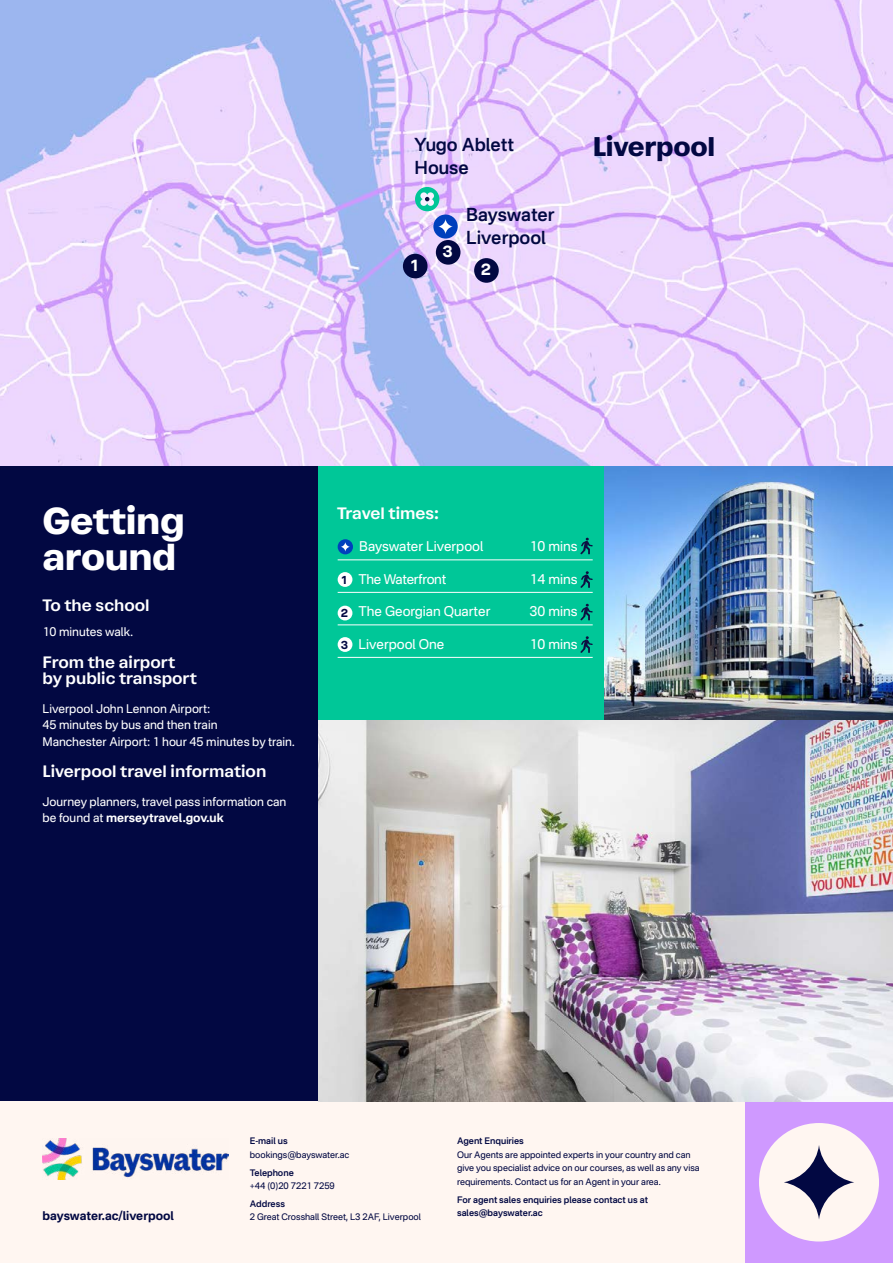
<style>
.page{position:relative;width:893px;height:1263px;background:#fff6f1}
.page>*{position:absolute;margin:0;border:0;box-sizing:border-box;transform-origin:0 0}
.t1{font:700 37.5px/36px "Atak";letter-spacing:-.01em;color:#fff}
.t2{font:700 27px "Atak";letter-spacing:-.01em;color:#020842}
.t3{font:600 18px/23.2px "Nacelle";letter-spacing:-.005em;color:#020842}
.t4{font:700 16.8px "Maison Neue";color:#fff}
.t5{font:600 16.5px/16.5px "Atak";color:#fff}
.t6{font:13.5px "Nacelle";color:#fff}
.t7{font:13.5px "Nacelle";letter-spacing:-.025em;color:#fff}
.t8{font:12px/16.5px "Nacelle";color:#fff}
.t9{font:700 12px "Nacelle";letter-spacing:-.005em;color:#020842}
.t10{font:9px/13.5px "Nacelle";color:#020842}
.t11{font:600 9px/13.5px "Nacelle";letter-spacing:-.005em;color:#020842}
.s1{font-family:"Maison Neue";font-weight:700;font-size:12px;color:#020842}
.s2{font-weight:700}
</style>
<div class="page">
<img style="left:0;top:0;width:893px;height:467px">
<div style="left:745px;top:1101px;width:148px;height:162px;background:#cf99ff"></div>
<div style="left:759px;top:1123px;width:120px;height:118px;background:#fff6f1;border-radius:50%"></div>
<svg style="left:784px;top:1145px;width:70px;height:74px"></svg>
<img style="left:43px;top:1138px;width:186px;height:41px">
<div style="left:403px;top:254px;width:25px;height:24px;background:#020842;border-radius:50%"></div>
<div style="left:474px;top:258px;width:25px;height:25px;background:#020842;border-radius:50%"></div>
<div style="left:436px;top:240px;width:24px;height:25px;background:#020842;border-radius:50%"></div>
<div style="left:433px;top:215px;width:25px;height:24px;background:#0040bd;border-radius:50%"></div>
<svg style="left:438px;top:219px;width:15px;height:15px"></svg>
<div style="left:415px;top:187px;width:24px;height:24px;background:#00c798;border-radius:50%"></div>
<svg style="left:420px;top:192px;width:14px;height:14px"></svg>
<div style="left:0;top:467px;width:319px;height:634px;background:#020842"></div>
<div style="left:319px;top:467px;width:286px;height:253px;background:#00c798"></div>
<img style="left:605px;top:467px;width:288px;height:253px">
<img style="left:319px;top:720px;width:574px;height:381px">
<hr style="left:338px;top:560px;width:255px;height:1px;background:#fff">
<hr style="left:338px;top:592px;width:255px;height:1px;background:#fff">
<hr style="left:338px;top:625px;width:255px;height:1px;background:#fff">
<hr style="left:338px;top:657px;width:255px;height:1px;background:#fff">
<div style="left:338px;top:539px;width:15px;height:15px;background:#0040bd;border-radius:50%"></div>
<svg style="left:341px;top:542px;width:9px;height:10px"></svg>
<svg style="left:580px;top:538px;width:13px;height:16px"></svg>
<div style="left:338px;top:572px;width:14px;height:15px;background:#fff;border-radius:50%"></div>
<svg style="left:580px;top:571px;width:13px;height:17px"></svg>
<div style="left:338px;top:606px;width:14px;height:14px;background:#fff;border-radius:50%"></div>
<svg style="left:580px;top:604px;width:13px;height:16px"></svg>
<div style="left:338px;top:637px;width:14px;height:15px;background:#fff;border-radius:50%"></div>
<svg style="left:580px;top:636px;width:13px;height:17px"></svg>
<h3 class="t3" style="left:415px;top:133px;width:101px">Yugo Ablett<br>House</h3>
<h3 class="t4" style="left:442px;top:239px;width:12px">3</h3>
<h3 class="t3" style="left:466px;top:202px;width:90px">Bayswater<br>Liverpool</h3>
<h3 class="t4" style="left:411px;top:253px;width:9px">1</h3>
<h3 class="t4" style="left:481px;top:257px;width:12px">2</h3>
<h2 class="t2" style="left:593px;top:129px;width:124px">Liverpool</h2>
<h1 class="t1" style="left:43px;top:502px;width:144px">Getting around</h1>
<h3 class="t5" style="left:337px;top:505px;width:104px">Travel times:</h3>
<h3 class="t6" style="left:359px;top:538px;width:126px">Bayswater Liverpool</h3>
<h3 class="t6" style="left:530px;top:538px;width:49px">10 mins</h3>
<h3 class="t7" style="left:342px;top:570px;width:106px"><span class="s1">1</span> The Waterfront</h3>
<h3 class="t6" style="left:530px;top:570px;width:49px">14 mins</h3>
<h3 class="t6" style="left:341px;top:603px;width:151px"><span class="s1">2</span> The Georgian Quarter</h3>
<h3 class="t6" style="left:530px;top:603px;width:49px">30 mins</h3>
<h3 class="t6" style="left:341px;top:635px;width:105px"><span class="s1">3</span> Liverpool One</h3>
<h3 class="t6" style="left:530px;top:635px;width:49px">10 mins</h3>
<h3 class="t5" style="left:43px;top:597px;width:109px">To the school</h3>
<h3 class="t8" style="left:43px;top:624px;width:92px">10 minutes walk.</h3>
<h3 class="t5" style="left:43px;top:654px;width:156px">From the airport by public transport</h3>
<h3 class="t8" style="left:43px;top:700px;width:254px">Liverpool John Lennon Airport:<br>45 minutes by bus and then train<br>Manchester Airport: 1 hour 45 minutes by train.</h3>
<h3 class="t5" style="left:43px;top:763px;width:225px">Liverpool travel information</h3>
<h3 class="t8" style="left:43px;top:793px;width:245px">Journey planners, travel pass information can be found at <span class="s2">merseytravel.gov.uk</span></h3>
<h3 class="t9" style="left:43px;top:1208px;width:133px">bayswater.ac/liverpool</h3>
<p class="t11" style="left:250px;top:1134px;width:39px">E-mail us</p>
<p class="t10" style="left:250px;top:1148px;width:101px">bookings@bayswater.ac</p>
<p class="t11" style="left:250px;top:1165px;width:46px">Telephone</p>
<p class="t10" style="left:250px;top:1179px;width:87px">+44 (0)20 7221 7259</p>
<p class="t11" style="left:250px;top:1197px;width:37px">Address</p>
<p class="t10" style="left:250px;top:1210px;width:173px">2 Great Crosshall Street, L3 2AF, Liverpool</p>
<p class="t11" style="left:457px;top:1134px;width:68px">Agent Enquiries</p>
<p class="t10" style="left:457px;top:1148px;width:244px">Our Agents are appointed experts in your country and can give you specialist advice on our courses, as well as any visa requirements. Contact us for an Agent in your area.</p>
<p class="t11" style="left:457px;top:1192px;width:192px">For agent sales enquiries please contact us at sales@bayswater.ac</p>
</div>
